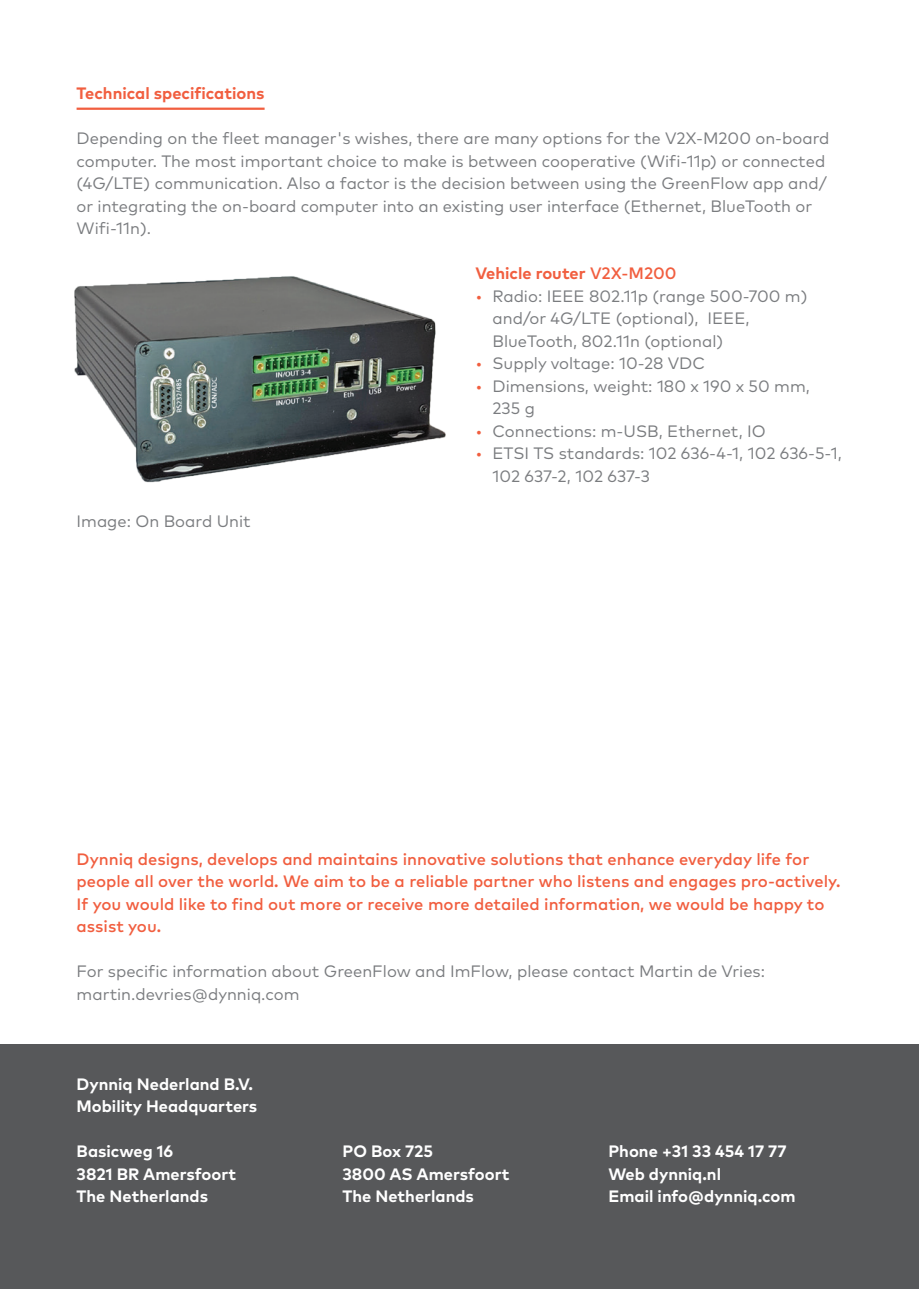
<style>
.page{position:relative;width:919px;height:1289px;background:#fff}
.page>*{position:absolute;margin:0;border:0;box-sizing:border-box;transform-origin:0 0}
.t1{font:16.5px/22.5px "Mark OT";color:#7a7c7f}
.t2{font:500 16.5px/22.5px "Mark OT";color:#f15e3f}
.t3{font:700 16.5px/22.5px "Mark OT";color:#fff}
.t4{font:700 16.5px "Mark OT";color:#f15e3f}
.s1{font-weight:500}
.s2{color:#f15e3f}
</style>
<div class="page">
<div style="left:0;top:1044px;width:918px;height:244px;background:#57585a"></div>
<hr style="left:77px;top:108px;width:187px;height:2px;background:#f15e3f">
<img style="left:74px;top:276px;width:372px;height:207px">
<p class="t4" style="left:77px;top:83px;width:189px">Technical specifications</p>
<p class="t1" style="left:77px;top:127px;width:754px">Depending on the fleet manager's wishes, there are many options for the V2X-M200 on-board computer. The most important choice to make is between cooperative (Wifi-11p) or connected (4G/LTE) communication. Also a factor is the decision between using the GreenFlow app and/ or integrating the on-board computer into an existing user interface (Ethernet, BlueTooth or Wifi-11n).</p>
<p class="t4" style="left:475px;top:263px;width:203px">Vehicle router <span class="s1">V2X-M200</span></p>
<p class="t1" style="left:492px;top:284px;width:316px;text-indent:-17px"><span class="s2">•</span> Radio: IEEE 802.11p (range 500-700 m) and/or 4G/LTE (optional), IEEE,<br>BlueTooth, 802.11n (optional)</p>
<p class="t1" style="left:475px;top:352px;width:231px"><span class="s2">•</span> Supply voltage: 10-28 VDC</p>
<p class="t1" style="left:492px;top:374px;width:319px;text-indent:-17px"><span class="s2">•</span> Dimensions, weight: 180 x 190 x 50 mm,<br>235 g</p>
<p class="t1" style="left:475px;top:419px;width:292px"><span class="s2">•</span> Connections: m-USB, Ethernet, IO</p>
<p class="t1" style="left:492px;top:442px;width:351px;text-indent:-17px"><span class="s2">•</span> ETSI TS standards: 102 636-4-1, 102 636-5-1,<br>102 637-2, 102 637-3</p>
<p class="t1" style="left:77px;top:509px;width:176px">Image: On Board Unit</p>
<p class="t2" style="left:77px;top:847px;width:765px">Dynniq designs, develops and maintains innovative solutions that enhance everyday life for people all over the world. We aim to be a reliable partner who listens and engages pro-actively.<br>If you would like to find out more or receive more detailed information, we would be happy to assist you.</p>
<p class="t1" style="left:77px;top:959px;width:690px">For specific information about GreenFlow and ImFlow, please contact Martin de Vries: martin.devries@dynniq.com</p>
<p class="t3" style="left:77px;top:1071px;width:182px">Dynniq Nederland B.V.<br>Mobility Headquarters</p>
<p class="t3" style="left:77px;top:1139px;width:161px">Basicweg 16<br>3821 BR Amersfoort<br>The Netherlands</p>
<p class="t3" style="left:342px;top:1139px;width:168px">PO Box 725<br>3800 AS Amersfoort<br>The Netherlands</p>
<p class="t3" style="left:608px;top:1139px;width:189px">Phone +31 33 454 17 77<br>Web dynniq.nl<br>Email info@dynniq.com</p>
</div>
